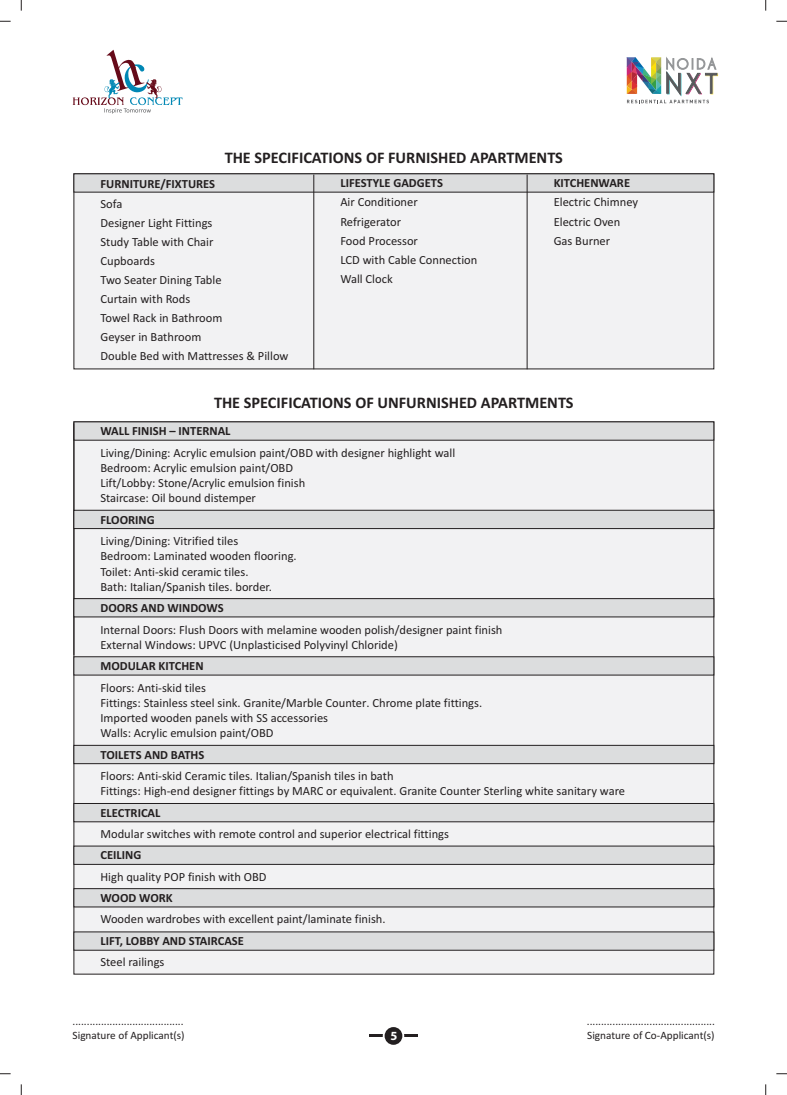
<style>
.page{position:relative;width:787px;height:1095px;background:#fff}
.page>*{position:absolute;margin:0;border:0;box-sizing:border-box;transform-origin:0 0}
.t1{font:700 16.25px "Calibri";color:#231f20}
.t2{font:12.5px/19.1px "Calibri";color:#231f20}
.t3{font:700 12.5px "Calibri";color:#231f20}
.t4{font:700 12.5px "Myriad Pro";color:#fff}
.t5{font:11.25px "Calibri";color:#231f20}
</style>
<div class="page">
<svg style="left:73px;top:50px;width:110px;height:64px"></svg>
<hr style="left:400px;top:1034px;width:18px;height:3px;background:#231f20">
<hr style="left:369px;top:1034px;width:17px;height:3px;background:#231f20">
<svg style="left:383px;top:1025px;width:21px;height:22px"></svg>
<div style="left:384px;top:1027px;width:18px;height:18px;background:#231f20;border-radius:50%"></div>
<div style="left:73px;top:193px;width:641px;height:177px;background:#f2f2f3"></div>
<svg style="left:73px;top:173px;width:641px;height:20px;background:#c7c7c8"></svg>
<hr style="left:313px;top:175px;width:1px;height:194px;background:#231f20">
<hr style="left:527px;top:175px;width:1px;height:194px;background:#231f20">
<div style="left:73px;top:441px;width:641px;height:534px;background:#f2f2f3"></div>
<svg style="left:73px;top:421px;width:641px;height:20px;background:#c7c7c8"></svg>
<hr style="left:74px;top:423px;width:1px;height:232px;background:#231f20">
<svg style="left:73px;top:510px;width:641px;height:19px;background:#cbcbcc"></svg>
<svg style="left:73px;top:598px;width:641px;height:19px;background:#cccccd"></svg>
<svg style="left:73px;top:656px;width:641px;height:20px;background:#c9c9ca"></svg>
<svg style="left:73px;top:931px;width:641px;height:20px;background:#c9c9ca"></svg>
<svg style="left:73px;top:745px;width:641px;height:19px;background:#cbcbcc"></svg>
<svg style="left:73px;top:803px;width:641px;height:19px;background:#cbcbcc"></svg>
<svg style="left:73px;top:845px;width:641px;height:20px;background:#c9c9ca"></svg>
<svg style="left:73px;top:888px;width:641px;height:19px;background:#cccdce"></svg>
<img style="left:626px;top:57px;width:92px;height:46px">
<h1 class="t1" style="left:225px;top:151px;width:340px">THE SPECIFICATIONS OF FURNISHED APARTMENTS</h1>
<p class="t3" style="left:100px;top:179px;width:116px">FURNITURE/FIXTURES</p>
<p class="t2" style="left:100px;top:195px;width:189px">Sofa<br>Designer Light Fittings<br>Study Table with Chair<br>Cupboards<br>Two Seater Dining Table<br>Curtain with Rods<br>Towel Rack in Bathroom<br>Geyser in Bathroom<br>Double Bed with Mattresses &amp; Pillow</p>
<p class="t3" style="left:340px;top:178px;width:104px">LIFESTYLE GADGETS</p>
<p class="t2" style="left:340px;top:194px;width:138px">Air Conditioner<br>Refrigerator<br>Food Processor<br>LCD with Cable Connection<br>Wall Clock</p>
<p class="t3" style="left:553px;top:178px;width:78px">KITCHENWARE</p>
<p class="t2" style="left:553px;top:194px;width:86px">Electric Chimney<br>Electric Oven<br>Gas Burner</p>
<h1 class="t1" style="left:214px;top:396px;width:361px">THE SPECIFICATIONS OF UNFURNISHED APARTMENTS</h1>
<p class="t3" style="left:100px;top:426px;width:132px">WALL FINISH – INTERNAL</p>
<p class="t2" style="left:100px;top:446px;width:356px;line-height:15.2px">Living/Dining: Acrylic emulsion paint/OBD with designer highlight wall Bedroom: Acrylic emulsion paint/OBD<br>Lift/Lobby: Stone/Acrylic emulsion finish<br>Staircase: Oil bound distemper</p>
<p class="t3" style="left:100px;top:514px;width:56px">FLOORING</p>
<p class="t2" style="left:100px;top:534px;width:198px;line-height:15.2px">Living/Dining: Vitrified tiles<br>Bedroom: Laminated wooden flooring.<br>Toilet: Anti-skid ceramic tiles.<br>Bath: Italian/Spanish tiles. border.</p>
<p class="t3" style="left:100px;top:603px;width:125px">DOORS AND WINDOWS</p>
<p class="t2" style="left:100px;top:623px;width:403px;line-height:15.2px">Internal Doors: Flush Doors with melamine wooden polish/designer paint finish<br>External Windows: UPVC (Unplasticised Polyvinyl Chloride)</p>
<p class="t3" style="left:100px;top:661px;width:105px">MODULAR KITCHEN</p>
<p class="t2" style="left:100px;top:681px;width:383px;line-height:15.2px">Floors: Anti-skid tiles<br>Fittings: Stainless steel sink. Granite/Marble Counter. Chrome plate fittings.<br>Imported wooden panels with SS accessories<br>Walls: Acrylic emulsion paint/OBD</p>
<p class="t3" style="left:100px;top:749px;width:105px">TOILETS AND BATHS</p>
<p class="t2" style="left:100px;top:769px;width:526px;line-height:15.2px">Floors: Anti-skid Ceramic tiles. Italian/Spanish tiles in bath<br>Fittings: High-end designer fittings by MARC or equivalent. Granite Counter Sterling white sanitary ware</p>
<p class="t3" style="left:100px;top:807px;width:62px">ELECTRICAL</p>
<p class="t2" style="left:100px;top:825px;width:350px">Modular switches with remote control and superior electrical fittings</p>
<p class="t3" style="left:100px;top:850px;width:42px">CEILING</p>
<p class="t2" style="left:100px;top:868px;width:168px">High quality POP finish with OBD</p>
<p class="t3" style="left:100px;top:893px;width:74px">WOOD WORK</p>
<p class="t2" style="left:100px;top:911px;width:287px">Wooden wardrobes with excellent paint/laminate finish.</p>
<p class="t3" style="left:100px;top:935px;width:145px">LIFT, LOBBY AND STAIRCASE</p>
<p class="t2" style="left:100px;top:953px;width:65px">Steel railings</p>
<p class="t5" style="left:73px;top:1016px;width:113px">.......................................</p>
<p class="t5" style="left:587px;top:1016px;width:130px">.............................................</p>
<p class="t5" style="left:73px;top:1031px;width:114px">Signature of Applicant(s)</p>
<p class="t4" style="left:390px;top:1031px;width:8px">5</p>
<p class="t5" style="left:587px;top:1031px;width:129px">Signature of Co-Applicant(s)</p>
</div>
